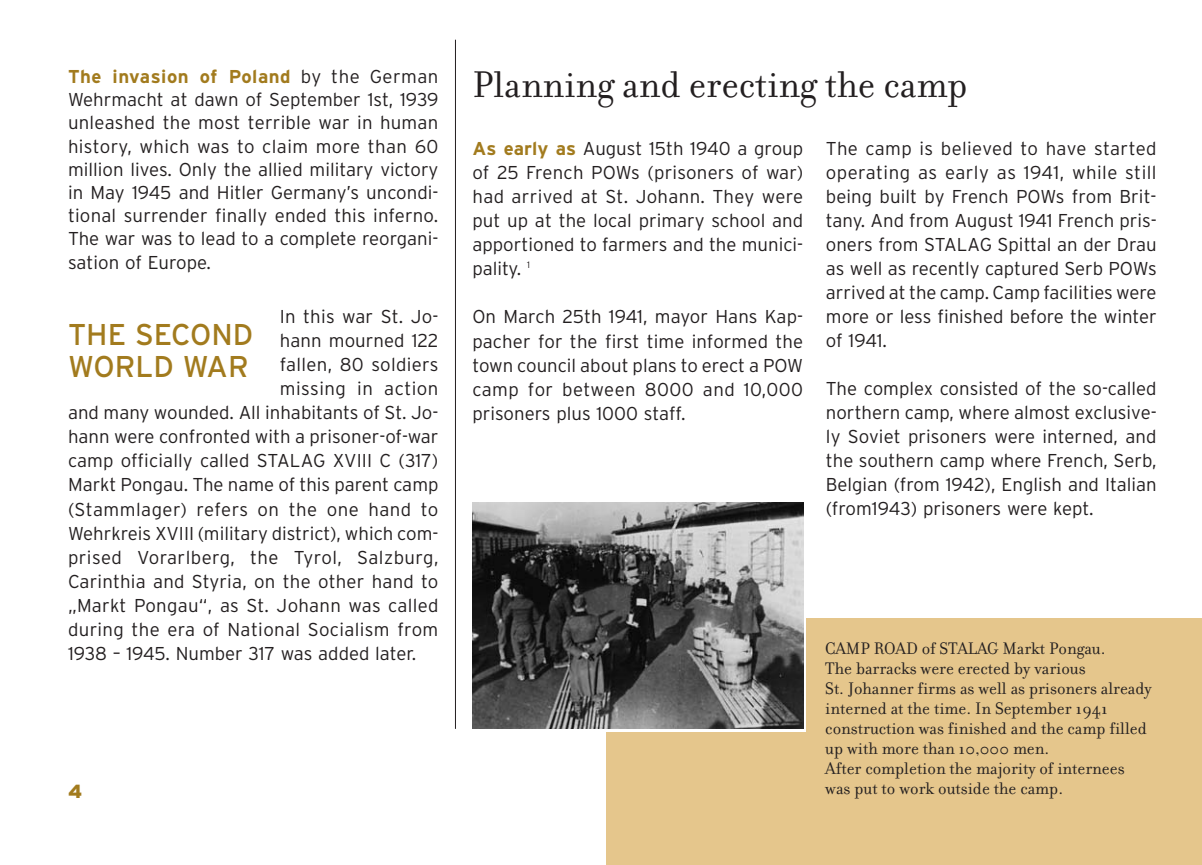
<style>
.page{position:relative;width:1202px;height:865px;background:#fff}
.page>*{position:absolute;margin:0;border:0;box-sizing:border-box;transform-origin:0 0}
.t1{font:40px "Filosofia";color:#231f20}
.t2{font:30px/32px "Interstate";color:#a27b1e}
.t3{font:900 19px "Interstate";color:#a27b1e}
.t4{font:300 18.6px/24px "Interstate";color:#231f20;text-align:justify}
.t5{font:300 18.6px "Interstate";letter-spacing:.025em;color:#231f20}
.t6{font:300 18.6px "Interstate";letter-spacing:.02em;color:#231f20}
.t7{font:18px/20px "Filosofia";color:#231f20}
.s1{font-weight:700;color:#a27b1e}
</style>
<div class="page">
<div style="left:607px;top:618px;width:595px;height:247px;background:#e5c68c"></div>
<hr style="left:455px;top:40px;width:1px;height:689px;background:#231f20">
<img style="left:472px;top:503px;width:331px;height:226px">
<p class="t4" style="left:68px;top:65px;width:372px;line-height:23.2px"><span class="s1">The invasion of Poland</span> by the German Wehrmacht at dawn of September 1st, 1939 unleashed the most terrible war in human history, which was to claim more than 60 million lives. Only the allied military victory in May 1945 and Hitler Germany’s uncondi&shy;tional surrender finally ended this inferno.<br>The war was to lead to a complete reorgani&shy;sation of Europe.</p>
<p class="t4" style="left:280px;top:305px;width:160px">In this war St. Jo-</p>
<p class="t4" style="left:280px;top:329px;width:160px">hann mourned 122</p>
<p class="t6" style="left:280px;top:354px;width:160px">fallen, 80 soldiers</p>
<p class="t5" style="left:280px;top:378px;width:160px">missing in action</p>
<p class="t4" style="left:68px;top:401px;width:372px">and many wounded. All inhabitants of St. Jo-</p>
<p class="t4" style="left:68px;top:425px;width:372px">hann were confronted with a prisoner-of-war</p>
<p class="t4" style="left:68px;top:449px;width:372px">camp officially called STALAG XVIII C (317)</p>
<p class="t4" style="left:68px;top:473px;width:372px">Markt Pongau. The name of this parent camp</p>
<p class="t5" style="left:68px;top:498px;width:372px">(Stammlager) refers on the one hand to</p>
<p class="t4" style="left:68px;top:521px;width:372px">Wehrkreis XVIII (military district), which com-</p>
<p class="t5" style="left:68px;top:546px;width:372px">prised Vorarlberg, the Tyrol, Salzburg,</p>
<p class="t4" style="left:68px;top:569px;width:372px">Carinthia and Styria, on the other hand to</p>
<p class="t4" style="left:68px;top:593px;width:372px">„Markt Pongau“, as St. Johann was called</p>
<p class="t6" style="left:68px;top:618px;width:372px">during the era of National Socialism from</p>
<p class="t4" style="left:68px;top:641px;width:350px">1938 – 1945. Number 317 was added later.</p>
<h2 class="t2" style="left:68px;top:318px;width:187px">THE SECOND<br>WORLD WAR</h2>
<p class="t3" style="left:68px;top:780px;width:16px">4</p>
<h1 class="t1" style="left:472px;top:60px;width:497px">Planning and erecting the camp</h1>
<p class="t4" style="left:472px;top:137px;width:332px"><span class="s1">As early as</span> August 15th 1940 a group of 25 French POWs (prisoners of war) had arrived at St. Johann. They were put up at the local primary school and apportioned to farmers and the munici&shy;pality. <sup>1</sup></p>
<p class="t4" style="left:472px;top:305px;width:332px">On March 25th 1941, mayor Hans Kap&shy;pacher for the first time informed the town council about plans to erect a POW camp for between 8000 and 10,000 prisoners plus 1000 staff.</p>
<p class="t4" style="left:826px;top:137px;width:332px">The camp is believed to have started operating as early as 1941, while still being built by French POWs from Brit&shy;tany. And from August 1941 French pris&shy;oners from STALAG Spittal an der Drau as well as recently captured Serb POWs arrived at the camp. Camp facilities were more or less finished before the winter of 1941.</p>
<p class="t4" style="left:826px;top:377px;width:332px">The complex consisted of the so-called northern camp, where almost exclusive&shy;ly Soviet prisoners were interned, and the southern camp where French, Serb, Belgian (from 1942), English and Italian (from1943) prisoners were kept.</p>
<p class="t7" style="left:825px;top:638px;width:328px">CAMP ROAD of STALAG Markt Pongau.<br>The barracks were erected by various<br>St. Johanner firms as well as prisoners already interned at the time. In September 1941 construction was finished and the camp filled up with more than 10,000 men.<br>After completion the majority of internees was put to work outside the camp.</p>
</div>
